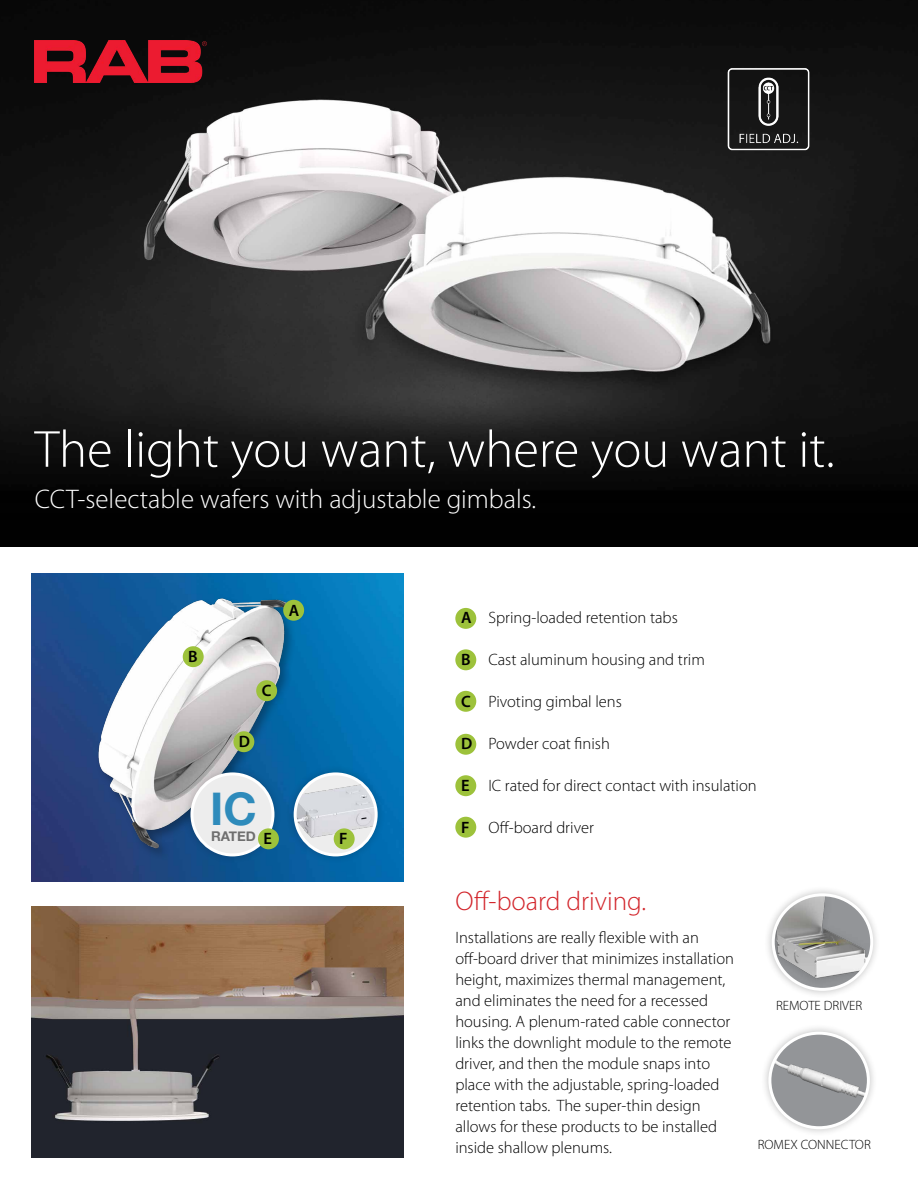
<style>
.page{position:relative;width:918px;height:1188px;background:#fff}
.page>*{position:absolute;margin:0;border:0;box-sizing:border-box;transform-origin:0 0}
.t1{font:300 52.5px "Myriad Pro";color:#fff}
.t2{font:700 45px "Helvetica Neue";color:#2e8bbb}
.t3{font:300 27px "Myriad Pro";color:#fff}
.t4{font:300 27px "Myriad Pro";color:#d2242a}
.t5{font:300 16.5px/21px "Myriad Pro";color:#000}
.t6{font:600 16.5px "Myriad Pro";color:#000}
.t7{font:300 13.5px "Myriad Pro";color:#000}
.t8{font:700 13.5px "Helvetica Neue";color:#6f6f6f}
.s1{font-family:"Myriad Pro";font-weight:600;font-size:16.5px;color:#000}
</style>
<div class="page">
<img style="left:32px;top:573px;width:371px;height:309px">
<img style="left:32px;top:906px;width:371px;height:251px">
<div style="left:455px;top:608px;width:21px;height:21px;background:#9dc23b;border-radius:50%"></div>
<div style="left:455px;top:649px;width:21px;height:21px;background:#9dc23b;border-radius:50%"></div>
<div style="left:455px;top:691px;width:21px;height:21px;background:#9dc23b;border-radius:50%"></div>
<div style="left:455px;top:734px;width:21px;height:21px;background:#9dc23b;border-radius:50%"></div>
<div style="left:455px;top:775px;width:21px;height:21px;background:#9dc23b;border-radius:50%"></div>
<div style="left:455px;top:817px;width:21px;height:21px;background:#9dc23b;border-radius:50%"></div>
<img style="left:0;top:0;width:918px;height:546px">
<img style="left:35px;top:40px;width:172px;height:42px">
<img style="left:70px;top:573px;width:252px;height:298px">
<div style="left:283px;top:600px;width:21px;height:21px;background:#9dc23b;border-radius:50%"></div>
<div style="left:183px;top:646px;width:21px;height:21px;background:#9dc23b;border-radius:50%"></div>
<div style="left:256px;top:680px;width:21px;height:21px;background:#9dc23b;border-radius:50%"></div>
<div style="left:233px;top:731px;width:21px;height:21px;background:#9dc23b;border-radius:50%"></div>
<div style="left:183px;top:765px;width:100px;height:100px;background:#000;opacity:.2"></div>
<div style="left:192px;top:774px;width:81px;height:81px;background:#ededed;border-radius:50%"></div>
<div style="left:190px;top:772px;width:84px;height:84px;border:3px solid #fff;border-radius:50%"></div>
<div style="left:286px;top:765px;width:100px;height:100px;background:#000;opacity:.2"></div>
<svg style="left:295px;top:774px;width:81px;height:81px"></svg>
<img style="left:295px;top:775px;width:81px;height:67px">
<div style="left:294px;top:772px;width:84px;height:84px;border:3px solid #fff;border-radius:50%"></div>
<div style="left:761px;top:1023px;width:117px;height:114px;background:#000;opacity:.25"></div>
<div style="left:770px;top:1033px;width:98px;height:95px;background:#939598;border-radius:50%"></div>
<img style="left:770px;top:1049px;width:98px;height:51px">
<div style="left:768px;top:1032px;width:102px;height:97px;border:3px solid #fff;border-radius:50%"></div>
<div style="left:764px;top:885px;width:117px;height:114px;background:#000;opacity:.25"></div>
<img style="left:773px;top:895px;width:99px;height:92px">
<div style="left:772px;top:893px;width:101px;height:98px;border:3px solid #fff;border-radius:50%"></div>
<div style="left:258px;top:828px;width:21px;height:21px;background:#9dc23b;border-radius:50%"></div>
<div style="left:334px;top:828px;width:21px;height:21px;background:#9dc23b;border-radius:50%"></div>
<img style="left:703px;top:52px;width:130px;height:114px">
<h1 class="t1" style="left:35px;top:420px;width:801px">The light you want, where you want it.</h1>
<h3 class="t3" style="left:35px;top:485px;width:503px">CCT-selectable wafers with adjustable gimbals.</h3>
<p class="t6" style="left:188px;top:647px;width:11px">B</p>
<p class="t6" style="left:289px;top:601px;width:12px">A</p>
<p class="t6" style="left:262px;top:681px;width:11px">C</p>
<p class="t6" style="left:239px;top:732px;width:13px">D</p>
<h2 class="t2" style="left:210px;top:774px;width:48px">IC</h2>
<p class="t8" style="left:211px;top:826px;width:62px">RATED <span class="s1">E</span></p>
<p class="t6" style="left:339px;top:830px;width:10px">F</p>
<p class="t6" style="left:461px;top:609px;width:12px">A</p>
<p class="t6" style="left:461px;top:651px;width:11px">B</p>
<p class="t6" style="left:461px;top:693px;width:11px">C</p>
<p class="t6" style="left:461px;top:735px;width:13px">D</p>
<p class="t6" style="left:461px;top:777px;width:10px">E</p>
<p class="t6" style="left:461px;top:819px;width:10px">F</p>
<p class="t5" style="left:488px;top:608px;width:191px">Spring-loaded retention tabs</p>
<p class="t5" style="left:488px;top:650px;width:218px">Cast aluminum housing and trim</p>
<p class="t5" style="left:488px;top:692px;width:135px">Pivoting gimbal lens</p>
<p class="t5" style="left:488px;top:734px;width:123px">Powder coat finish</p>
<p class="t5" style="left:488px;top:776px;width:270px">IC rated for direct contact with insulation</p>
<p class="t5" style="left:488px;top:818px;width:107px">Off-board driver</p>
<h3 class="t4" style="left:455px;top:886px;width:192px">Off-board driving.</h3>
<p class="t5" style="left:455px;top:927px;width:280px">Installations are really flexible with an off-board driver that minimizes installation height, maximizes thermal management, and eliminates the need for a recessed housing. A plenum-rated cable connector links the downlight module to the remote driver, and then the module snaps into place with the adjustable, spring-loaded retention tabs. The super-thin design allows for these products to be installed inside shallow plenums.</p>
<p class="t7" style="left:776px;top:998px;width:88px">REMOTE DRIVER</p>
<p class="t7" style="left:758px;top:1137px;width:115px">ROMEX CONNECTOR</p>
</div>
